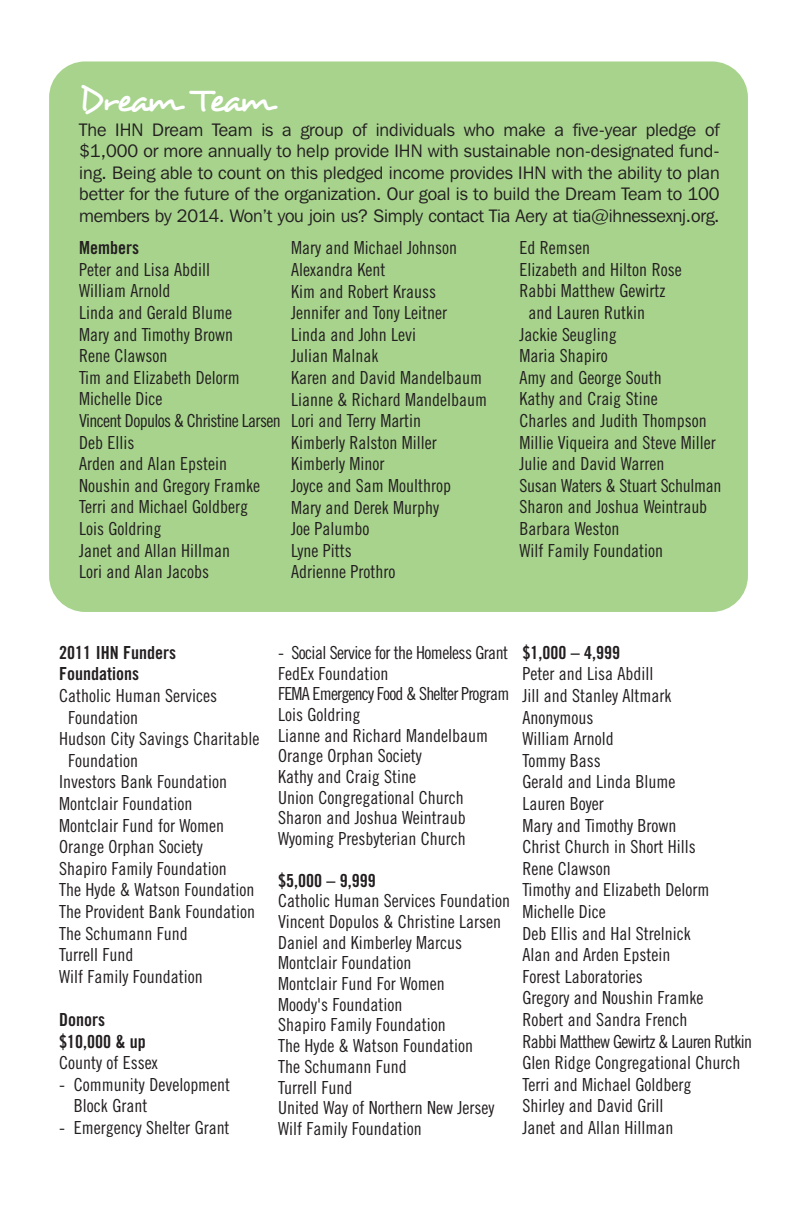
<style>
.page{position:relative;width:792px;height:1224px;background:#fff}
.page>*{position:absolute;margin:0;border:0;box-sizing:border-box;transform-origin:0 0}
.t1{font:36px "Desyrel";letter-spacing:-.105em;color:#fff}
.t2{font:18px/21.6px "Trade Gothic Cond Eighteen";color:#231f20}
.t3{font:18px/21.6px "Franklin Gothic IT Cby BT";letter-spacing:-.01em;color:#231f20;text-align:justify}
.t4{font:18px/21.6px "Trade Gothic Bold Cond Twenty";color:#231f20}
.t5{font:18px "Trade Gothic Cond Eighteen";letter-spacing:-.02em;color:#231f20}
</style>
<div class="page">
<div style="left:49px;top:61px;width:699px;height:551px;background:#a7d38d;border-radius:36px"></div>
<h1 class="t1" style="left:79px;top:78px;width:195px">Dream Team</h1>
<p class="t3" style="left:79px;top:120px;width:642px">The IHN Dream Team is a group of individuals who make a five-year pledge of $1,000 or more annually to help provide IHN with sustainable non-designated fund&shy;ing. Being able to count on this pledged income provides IHN with the ability to plan better for the future of the organization. Our goal is to build the Dream Team to 100 members by 2014. Won’t you join us? Simply contact Tia Aery at tia@ihnessexnj.org.</p>
<p class="t4" style="left:79px;top:238px;width:61px">Members</p>
<p class="t2" style="left:79px;top:260px;width:203px">Peter and Lisa Abdill<br>William Arnold<br>Linda and Gerald Blume<br>Mary and Timothy Brown<br>Rene Clawson<br>Tim and Elizabeth Delorm<br>Michelle Dice<br>Vincent Dopulos &amp; Christine Larsen<br>Deb Ellis<br>Arden and Alan Epstein<br>Noushin and Gregory Framke<br>Terri and Michael Goldberg<br>Lois Goldring<br>Janet and Allan Hillman<br>Lori and Alan Jacobs</p>
<p class="t2" style="left:291px;top:239px;width:198px">Mary and Michael Johnson<br>Alexandra Kent<br>Kim and Robert Krauss<br>Jennifer and Tony Leitner<br>Linda and John Levi<br>Julian Malnak<br>Karen and David Mandelbaum<br>Lianne &amp; Richard Mandelbaum<br>Lori and Terry Martin<br>Kimberly Ralston Miller<br>Kimberly Minor<br>Joyce and Sam Moulthrop<br>Mary and Derek Murphy<br>Joe Palumbo<br>Lyne Pitts<br>Adrienne Prothro</p>
<p class="t2" style="left:520px;top:239px;width:72px">Ed Remsen</p>
<p class="t2" style="left:520px;top:260px;width:164px">Elizabeth and Hilton Rose</p>
<p class="t2" style="left:520px;top:282px;width:147px">Rabbi Matthew Gewirtz</p>
<p class="t2" style="left:528px;top:303px;width:118px">and Lauren Rutkin</p>
<p class="t2" style="left:520px;top:325px;width:99px">Jackie Seugling</p>
<p class="t2" style="left:520px;top:347px;width:90px">Maria Shapiro</p>
<p class="t2" style="left:520px;top:368px;width:144px">Amy and George South</p>
<p class="t2" style="left:520px;top:390px;width:140px">Kathy and Craig Stine</p>
<p class="t2" style="left:520px;top:411px;width:189px">Charles and Judith Thompson</p>
<p class="t2" style="left:520px;top:433px;width:198px">Millie Viqueira and Steve Miller</p>
<p class="t2" style="left:520px;top:455px;width:146px">Julie and David Warren</p>
<p class="t5" style="left:520px;top:479px;width:203px">Susan Waters &amp; Stuart Schulman</p>
<p class="t2" style="left:520px;top:498px;width:189px">Sharon and Joshua Weintraub</p>
<p class="t2" style="left:520px;top:519px;width:102px">Barbara Weston</p>
<p class="t2" style="left:520px;top:541px;width:145px">Wilf Family Foundation</p>
<p class="t4" style="left:59px;top:643px;width:118px">2011 IHN Funders<br>Foundations</p>
<p class="t2" style="left:59px;top:686px;width:159px">Catholic Human Services</p>
<p class="t2" style="left:68px;top:708px;width:71px">Foundation</p>
<p class="t2" style="left:59px;top:729px;width:202px">Hudson City Savings Charitable</p>
<p class="t2" style="left:68px;top:751px;width:71px">Foundation</p>
<p class="t2" style="left:59px;top:773px;width:169px">Investors Bank Foundation</p>
<p class="t2" style="left:59px;top:794px;width:135px">Montclair Foundation</p>
<p class="t2" style="left:59px;top:816px;width:166px">Montclair Fund for Women</p>
<p class="t2" style="left:59px;top:837px;width:145px">Orange Orphan Society</p>
<p class="t2" style="left:59px;top:859px;width:169px">Shapiro Family Foundation</p>
<p class="t2" style="left:59px;top:881px;width:197px">The Hyde &amp; Watson Foundation</p>
<p class="t2" style="left:59px;top:902px;width:198px">The Provident Bank Foundation</p>
<p class="t2" style="left:59px;top:924px;width:130px">The Schumann Fund</p>
<p class="t2" style="left:59px;top:945px;width:76px">Turrell Fund</p>
<p class="t2" style="left:59px;top:967px;width:145px">Wilf Family Foundation</p>
<p class="t4" style="left:59px;top:1010px;width:88px">Donors $10,000 &amp; up</p>
<p class="t2" style="left:59px;top:1053px;width:100px">County of Essex</p>
<p class="t2" style="left:74px;top:1075px;width:158px;text-indent:-15px">- Community Development<br>Block Grant</p>
<p class="t2" style="left:59px;top:1118px;width:172px">- Emergency Shelter Grant</p>
<p class="t2" style="left:278px;top:644px;width:233px;line-height:20.6px">- Social Service for the Homeless Grant<br>FedEx Foundation<br>FEMA Emergency Food &amp; Shelter Program<br>Lois Goldring<br>Lianne and Richard Mandelbaum<br>Orange Orphan Society<br>Kathy and Craig Stine<br>Union Congregational Church<br>Sharon and Joshua Weintraub<br>Wyoming Presbyterian Church</p>
<p class="t4" style="left:278px;top:871px;width:99px">$5,000 – 9,999</p>
<p class="t2" style="left:278px;top:892px;width:234px;line-height:20.8px">Catholic Human Services Foundation<br>Vincent Dopulos &amp; Christine Larsen<br>Daniel and Kimberley Marcus<br>Montclair Foundation<br>Montclair Fund For Women<br>Moody's Foundation<br>Shapiro Family Foundation<br>The Hyde &amp; Watson Foundation<br>The Schumann Fund<br>Turrell Fund<br>United Way of Northern New Jersey<br>Wilf Family Foundation</p>
<p class="t4" style="left:522px;top:643px;width:99px">$1,000 – 4,999</p>
<p class="t2" style="left:522px;top:665px;width:231px">Peter and Lisa Abdill<br>Jill and Stanley Altmark<br>Anonymous<br>William Arnold<br>Tommy Bass<br>Gerald and Linda Blume<br>Lauren Boyer<br>Mary and Timothy Brown<br>Christ Church in Short Hills<br>Rene Clawson<br>Timothy and Elizabeth Delorm<br>Michelle Dice<br>Deb Ellis and Hal Strelnick<br>Alan and Arden Epstein<br>Forest Laboratories<br>Gregory and Noushin Framke<br>Robert and Sandra French<br>Rabbi Matthew Gewirtz &amp; Lauren Rutkin<br>Glen Ridge Congregational Church<br>Terri and Michael Goldberg<br>Shirley and David Grill<br>Janet and Allan Hillman</p>
</div>
